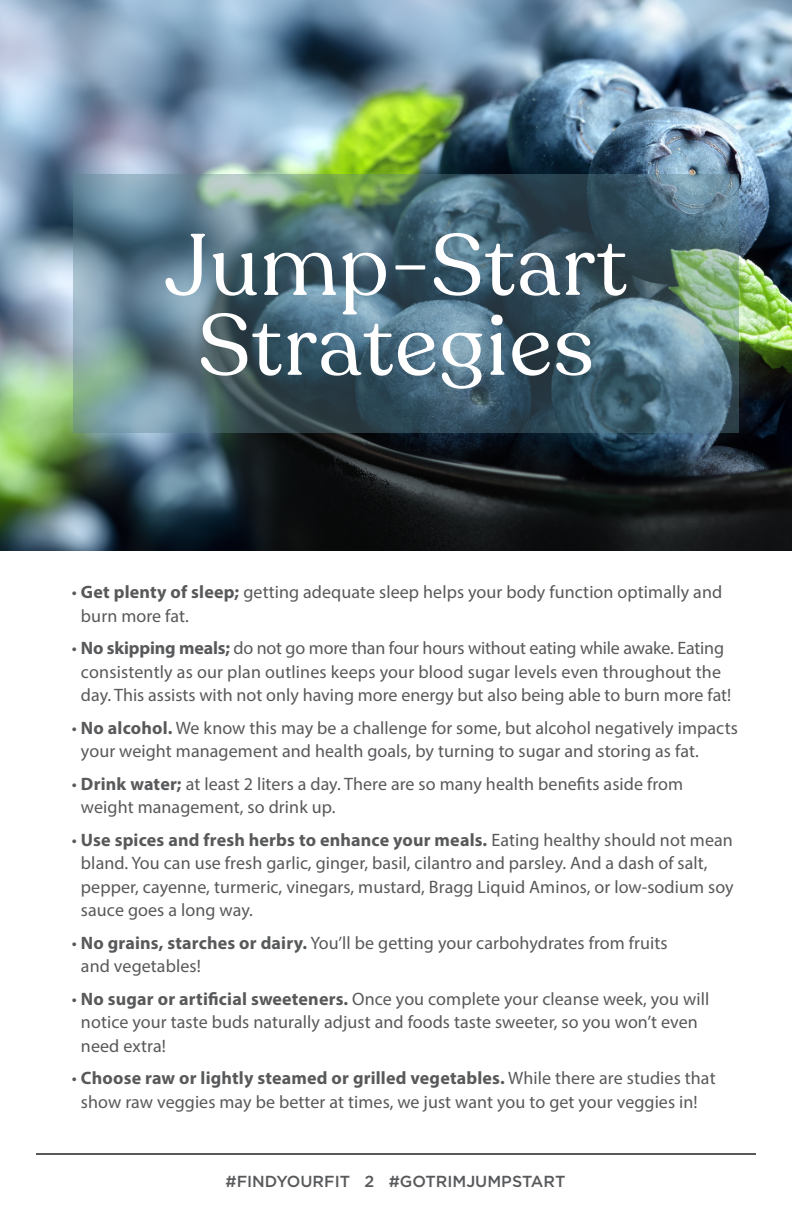
<style>
.page{position:relative;width:792px;height:1224px;background:#fff}
.page>*{position:absolute;margin:0;border:0;box-sizing:border-box;transform-origin:0 0}
.t1{font:86px/80px "Recoleta";letter-spacing:.02em;color:#fff;text-align:center}
.t2{font:18px/23.6px "Myriad Pro";letter-spacing:.005em;color:#58595b}
.t3{font:500 16px "Gotham";color:#58595b}
.s1{font-weight:700}
</style>
<div class="page">
<img style="left:0;top:0;width:792px;height:550px">
<hr style="left:36px;top:1153px;width:720px;height:2px;background:#58595b">
<svg style="left:73px;top:174px;width:666px;height:258px;background:#51707a"></svg>
<h1 class="t1" style="left:165px;top:227px;width:464px">Jump-Start<br>Strategies</h1>
<p class="t2" style="left:81px;top:580px;width:643px;text-indent:-9px">• <span class="s1">Get plenty of sleep;</span> getting adequate sleep helps your body function optimally and burn more fat.</p>
<p class="t2" style="left:72px;top:636px;width:661px;text-align:center">• <span class="s1">No skipping meals;</span> do not go more than four hours without eating while awake. Eating consistently as our plan outlines keeps your blood sugar levels even throughout the day. This assists with not only having more energy but also being able to burn more fat!</p>
<p class="t2" style="left:81px;top:716px;width:658px;text-indent:-9px">• <span class="s1">No alcohol.</span> We know this may be a challenge for some, but alcohol negatively impacts your weight management and health goals, by turning to sugar and storing as fat.</p>
<p class="t2" style="left:81px;top:772px;width:604px;text-indent:-9px">• <span class="s1">Drink water;</span> at least 2 liters a day. There are so many health benefits aside from weight management, so drink up.</p>
<p class="t2" style="left:81px;top:828px;width:654px;text-indent:-9px">• <span class="s1">Use spices and fresh herbs to enhance your meals.</span> Eating healthy should not mean bland. You can use fresh garlic, ginger, basil, cilantro and parsley. And a dash of salt, pepper, cayenne, turmeric, vinegars, mustard, Bragg Liquid Aminos, or low-sodium soy sauce goes a long way.</p>
<p class="t2" style="left:81px;top:931px;width:588px;text-indent:-9px">• <span class="s1">No grains, starches or dairy.</span> You’ll be getting your carbohydrates from fruits and vegetables!</p>
<p class="t2" style="left:81px;top:987px;width:630px;text-indent:-9px">• <span class="s1">No sugar or artificial sweeteners.</span> Once you complete your cleanse week, you will notice your taste buds naturally adjust and foods taste sweeter, so you won’t even need extra!</p>
<p class="t2" style="left:72px;top:1066px;width:645px;text-align:center">• <span class="s1">Choose raw or lightly steamed or grilled vegetables.</span> While there are studies that show raw veggies may be better at times, we just want you to get your veggies in!</p>
<p class="t3" style="left:226px;top:1171px;width:341px">#FINDYOURFIT 2 #GOTRIMJUMPSTART</p>
</div>
